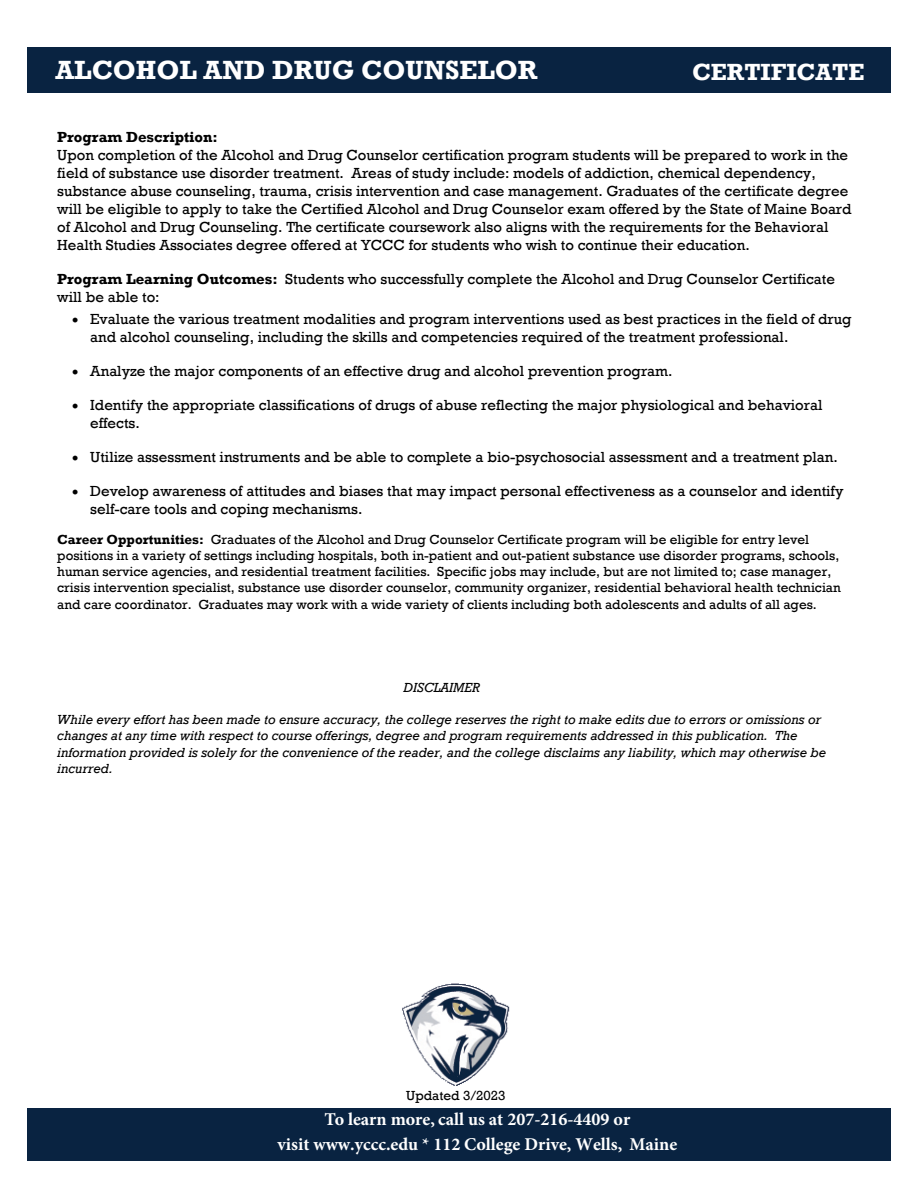
<style>
.page{position:relative;width:918px;height:1188px;background:#fff}
.page>*{position:absolute;margin:0;border:0;box-sizing:border-box;transform-origin:0 0}
.t1{font:700 27px "Rockwell";color:#fff}
.t2{font:700 24px "Rockwell";color:#fff}
.t3{font:700 18px/25.3px "Minion Pro";color:#fff;text-align:center}
.t4{font:15px/18px "Rockwell";color:#000}
.t5{font:700 15px "Rockwell";color:#000}
.t6{font:13.5px/16.2px "Rockwell";color:#000}
.t7{font:italic 13.5px/16.2px "Rockwell";color:#000}
.s1{font-weight:700}
</style>
<div class="page">
<div style="left:27px;top:47px;width:864px;height:46px;background:#092341"></div>
<div style="left:27px;top:1109px;width:864px;height:52px;background:#092341"></div>
<img style="left:402px;top:984px;width:108px;height:102px">
<h1 class="t1" style="left:55px;top:54px;width:484px">ALCOHOL AND DRUG COUNSELOR</h1>
<h2 class="t2" style="left:692px;top:57px;width:174px">CERTIFICATE</h2>
<p class="t5" style="left:57px;top:128px;width:162px">Program Description:</p>
<p class="t4" style="left:57px;top:146px;width:796px">Upon completion of the Alcohol and Drug Counselor certification program students will be prepared to work in the field of substance use disorder treatment. Areas of study include: models of addiction, chemical dependency, substance abuse counseling, trauma, crisis intervention and case management. Graduates of the certificate degree will be eligible to apply to take the Certified Alcohol and Drug Counselor exam offered by the State of Maine Board of Alcohol and Drug Counseling. The certificate coursework also aligns with the requirements for the Behavioral Health Studies Associates degree offered at YCCC for students who wish to continue their education.</p>
<p class="t4" style="left:57px;top:271px;width:779px"><span class="s1">Program Learning Outcomes:</span> Students who successfully complete the Alcohol and Drug Counselor Certificate will be able to:</p>
<p class="t4" style="left:90px;top:310px;width:763px;text-indent:-18px">• Evaluate the various treatment modalities and program interventions used as best practices in the field of drug and alcohol counseling, including the skills and competencies required of the treatment professional.</p>
<p class="t4" style="left:72px;top:362px;width:602px">• Analyze the major components of an effective drug and alcohol prevention program.</p>
<p class="t4" style="left:90px;top:396px;width:734px;text-indent:-18px">• Identify the appropriate classifications of drugs of abuse reflecting the major physiological and behavioral effects.</p>
<p class="t4" style="left:72px;top:448px;width:767px">• Utilize assessment instruments and be able to complete a bio-psychosocial assessment and a treatment plan.</p>
<p class="t4" style="left:90px;top:483px;width:755px;text-indent:-18px">• Develop awareness of attitudes and biases that may impact personal effectiveness as a counselor and identify self-care tools and coping mechanisms.</p>
<p class="t6" style="left:57px;top:531px;width:785px"><span class="s1">Career Opportunities:</span> Graduates of the Alcohol and Drug Counselor Certificate program will be eligible for entry level positions in a variety of settings including hospitals, both in-patient and out-patient substance use disorder programs, schools, human service agencies, and residential treatment facilities. Specific jobs may include, but are not limited to; case manager, crisis intervention specialist, substance use disorder counselor, community organizer, residential behavioral health technician and care coordinator. Graduates may work with a wide variety of clients including both adolescents and adults of all ages.</p>
<p class="t7" style="left:404px;top:679px;width:78px">DISCLAIMER</p>
<p class="t7" style="left:57px;top:712px;width:771px">While every effort has been made to ensure accuracy, the college reserves the right to make edits due to errors or omissions or changes at any time with respect to course offerings, degree and program requirements addressed in this publication. The information provided is solely for the convenience of the reader, and the college disclaims any liability, which may otherwise be incurred.</p>
<p class="t6" style="left:406px;top:1088px;width:101px">Updated 3/2023</p>
<p class="t3" style="left:278px;top:1106px;width:401px">To learn more, call us at 207-216-4409 or<br>visit www.yccc.edu * 112 College Drive, Wells, Maine</p>
</div>
